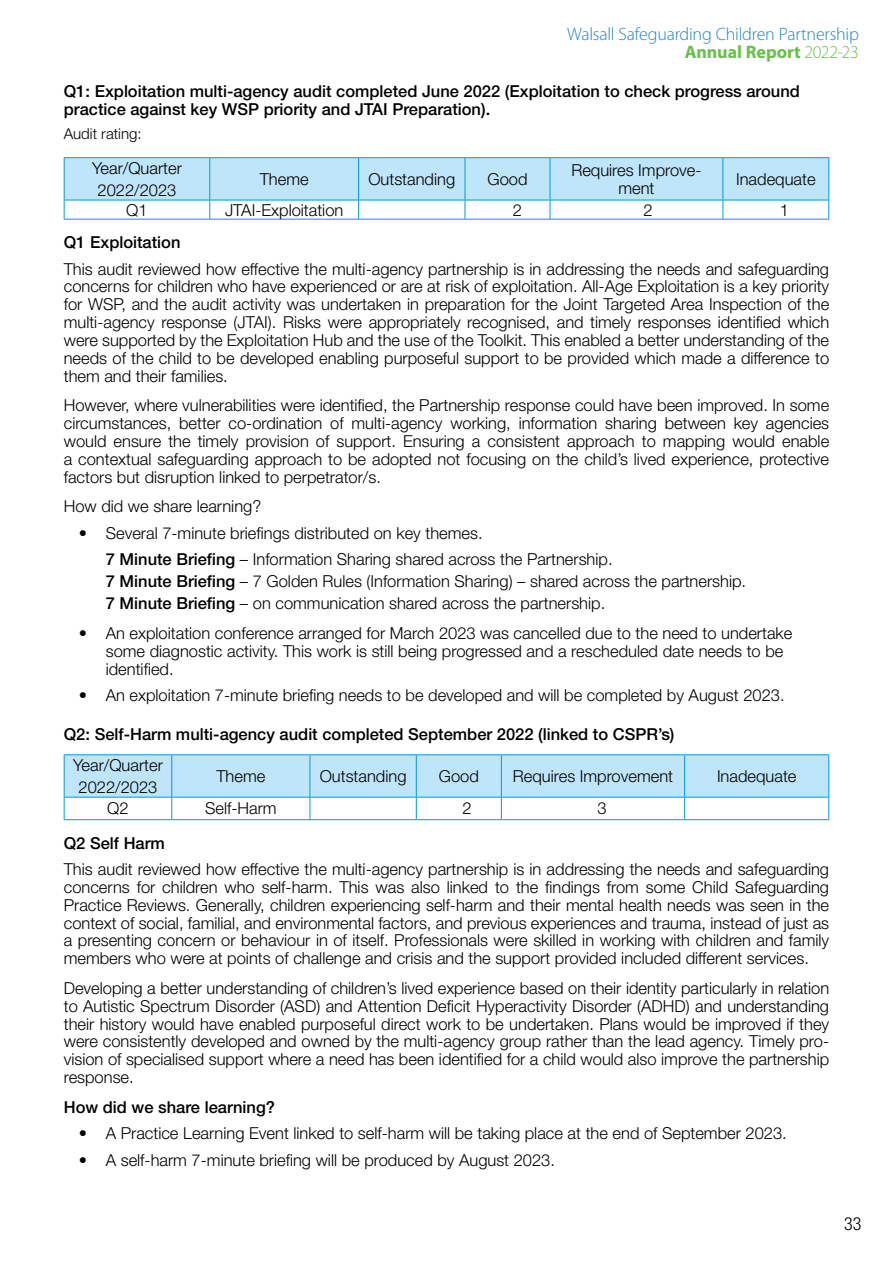
<style>
.page{position:relative;width:893px;height:1263px;background:#fff}
.page>*{position:absolute;margin:0;border:0;box-sizing:border-box;transform-origin:0 0}
.t1{font:300 18px/18px "Myriad Pro";letter-spacing:-.015em;color:#2983c6;text-align:right}
.t2{font:300 condensed 18px "Helvetica Neue LT Std";color:#000}
.paragraph{font:300 16.5px/17.9px "Helvetica Neue LT Std";color:#000;text-align:justify}
.t3{font:500 16.5px/17.9px "Helvetica Neue LT Std";color:#000}
.t4{font:300 15px "Helvetica Neue LT Std";color:#000}
.s1{font-weight:700;color:#68bf4b}
.s2{color:#68bf4b}
.s3{font-weight:500}
</style>
<div class="page">
<hr style="left:64px;top:157px;width:146px;height:1px;background:#009ade">
<hr style="left:210px;top:157px;width:149px;height:1px;background:#009ade">
<hr style="left:359px;top:157px;width:106px;height:1px;background:#009ade">
<hr style="left:465px;top:157px;width:85px;height:1px;background:#009ade">
<hr style="left:550px;top:157px;width:173px;height:1px;background:#009ade">
<hr style="left:723px;top:157px;width:106px;height:1px;background:#009ade">
<svg style="left:64px;top:158px;width:765px;height:61px"></svg>
<hr style="left:64px;top:219px;width:146px;height:1px;background:#009ade">
<hr style="left:210px;top:219px;width:149px;height:1px;background:#009ade">
<hr style="left:359px;top:219px;width:106px;height:1px;background:#009ade">
<hr style="left:465px;top:219px;width:85px;height:1px;background:#009ade">
<hr style="left:550px;top:219px;width:173px;height:1px;background:#009ade">
<hr style="left:723px;top:219px;width:106px;height:1px;background:#009ade">
<hr style="left:64px;top:754px;width:108px;height:1px;background:#009ade">
<hr style="left:172px;top:754px;width:138px;height:1px;background:#009ade">
<hr style="left:310px;top:754px;width:106px;height:1px;background:#009ade">
<hr style="left:416px;top:754px;width:85px;height:1px;background:#009ade">
<hr style="left:501px;top:754px;width:184px;height:1px;background:#009ade">
<hr style="left:685px;top:754px;width:144px;height:1px;background:#009ade">
<svg style="left:64px;top:755px;width:765px;height:64px"></svg>
<hr style="left:64px;top:819px;width:108px;height:1px;background:#009ade">
<hr style="left:172px;top:819px;width:138px;height:1px;background:#009ade">
<hr style="left:310px;top:819px;width:106px;height:1px;background:#009ade">
<hr style="left:416px;top:819px;width:85px;height:1px;background:#009ade">
<hr style="left:501px;top:819px;width:184px;height:1px;background:#009ade">
<hr style="left:685px;top:819px;width:144px;height:1px;background:#009ade">
<p class="t1" style="left:567px;top:26px;width:293px">Walsall Safeguarding Children Partnership<br><span class="s1">Annual Report</span> <span class="s2">2022-23</span></p>
<p class="t3" style="left:64px;top:82px;width:738px">Q1: Exploitation multi-agency audit completed June 2022 (Exploitation to check progress around practice against key WSP priority and JTAI Preparation).</p>
<p class="t4" style="left:64px;top:125px;width:79px">Audit rating:</p>
<p class="paragraph" style="left:92px;top:159px;width:91px">Year/Quarter</p>
<p class="paragraph" style="left:98px;top:181px;width:80px">2022/2023</p>
<p class="paragraph" style="left:260px;top:170px;width:50px">Theme</p>
<p class="paragraph" style="left:368px;top:170px;width:88px">Outstanding</p>
<p class="paragraph" style="left:487px;top:170px;width:42px">Good</p>
<p class="paragraph" style="left:571px;top:161px;width:132px;text-align:center">Requires Improve&shy;ment</p>
<p class="paragraph" style="left:736px;top:170px;width:81px">Inadequate</p>
<p class="paragraph" style="left:126px;top:200px;width:23px">Q1</p>
<p class="paragraph" style="left:225px;top:200px;width:120px">JTAI-Exploitation</p>
<p class="paragraph" style="left:513px;top:200px;width:11px">2</p>
<p class="paragraph" style="left:643px;top:200px;width:11px">2</p>
<p class="paragraph" style="left:780px;top:200px;width:11px">1</p>
<p class="t3" style="left:64px;top:233px;width:118px">Q1 Exploitation</p>
<p class="paragraph" style="left:64px;top:260px;width:767px">This audit reviewed how effective the multi-agency partnership is in addressing the needs and safeguarding concerns for children who have experienced or are at risk of exploitation. All-Age Exploitation is a key priority for WSP, and the audit activity was undertaken in preparation for the Joint Targeted Area Inspection of the multi-agency response (JTAI). Risks were appropriately recognised, and timely responses identified which were supported by the Exploitation Hub and the use of the Toolkit. This enabled a better understanding of the needs of the child to be developed enabling purposeful support to be provided which made a difference to them and their families.</p>
<p class="paragraph" style="left:64px;top:396px;width:767px">However, where vulnerabilities were identified, the Partnership response could have been improved. In some circumstances, better co-ordination of multi-agency working, information sharing between key agencies would ensure the timely provision of support. Ensuring a consistent approach to mapping would enable a contextual safeguarding approach to be adopted not focusing on the child’s lived experience, protective factors but disruption linked to perpetrator/s.</p>
<p class="paragraph" style="left:64px;top:497px;width:199px">How did we share learning?</p>
<p class="paragraph" style="left:79px;top:523px;width:405px">• Several 7-minute briefings distributed on key themes.</p>
<p class="paragraph" style="left:106px;top:550px;width:508px"><span class="s3">7 Minute Briefing</span> – Information Sharing shared across the Partnership.</p>
<p class="paragraph" style="left:106px;top:572px;width:642px"><span class="s3">7 Minute Briefing</span> – 7 Golden Rules (Information Sharing) – shared across the partnership.</p>
<p class="paragraph" style="left:106px;top:594px;width:501px"><span class="s3">7 Minute Briefing</span> – on communication shared across the partnership.</p>
<p class="paragraph" style="left:106px;top:624px;width:688px;text-align:left;text-indent:-27px">• An exploitation conference arranged for March 2023 was cancelled due to the need to undertake some diagnostic activity. This work is still being progressed and a rescheduled date needs to be identified.</p>
<p class="paragraph" style="left:79px;top:686px;width:707px">• An exploitation 7-minute briefing needs to be developed and will be completed by August 2023.</p>
<p class="t3" style="left:64px;top:725px;width:612px">Q2: Self-Harm multi-agency audit completed September 2022 (linked to CSPR’s)</p>
<p class="paragraph" style="left:73px;top:756px;width:91px">Year/Quarter</p>
<p class="paragraph" style="left:79px;top:778px;width:80px">2022/2023</p>
<p class="paragraph" style="left:216px;top:767px;width:50px">Theme</p>
<p class="paragraph" style="left:320px;top:767px;width:88px">Outstanding</p>
<p class="paragraph" style="left:439px;top:767px;width:42px">Good</p>
<p class="paragraph" style="left:513px;top:767px;width:162px">Requires Improvement</p>
<p class="paragraph" style="left:717px;top:767px;width:81px">Inadequate</p>
<p class="paragraph" style="left:107px;top:799px;width:23px">Q2</p>
<p class="paragraph" style="left:205px;top:799px;width:73px">Self-Harm</p>
<p class="paragraph" style="left:463px;top:799px;width:11px">2</p>
<p class="paragraph" style="left:598px;top:799px;width:11px">3</p>
<p class="t3" style="left:64px;top:834px;width:103px">Q2 Self Harm</p>
<p class="paragraph" style="left:64px;top:860px;width:767px">This audit reviewed how effective the multi-agency partnership is in addressing the needs and safeguarding concerns for children who self-harm. This was also linked to the findings from some Child Safeguarding Practice Reviews. Generally, children experiencing self-harm and their mental health needs was seen in the context of social, familial, and environmental factors, and previous experiences and trauma, instead of just as a presenting concern or behaviour in of itself. Professionals were skilled in working with children and family members who were at points of challenge and crisis and the support provided included different services.</p>
<p class="paragraph" style="left:64px;top:979px;width:767px">Developing a better understanding of children’s lived experience based on their identity particularly in relation to Autistic Spectrum Disorder (ASD) and Attention Deficit Hyperactivity Disorder (ADHD) and understanding their history would have enabled purposeful direct work to be undertaken. Plans would be improved if they were consistently developed and owned by the multi-agency group rather than the lead agency. Timely pro&shy;vision of specialised support where a need has been identified for a child would also improve the partnership response.</p>
<p class="t3" style="left:64px;top:1098px;width:213px">How did we share learning?</p>
<p class="paragraph" style="left:79px;top:1124px;width:709px">• A Practice Learning Event linked to self-harm will be taking place at the end of September 2023.</p>
<p class="paragraph" style="left:79px;top:1150px;width:478px">• A self-harm 7-minute briefing will be produced by August 2023.</p>
<p class="t2" style="left:844px;top:1213px;width:19px">33</p>
</div>
